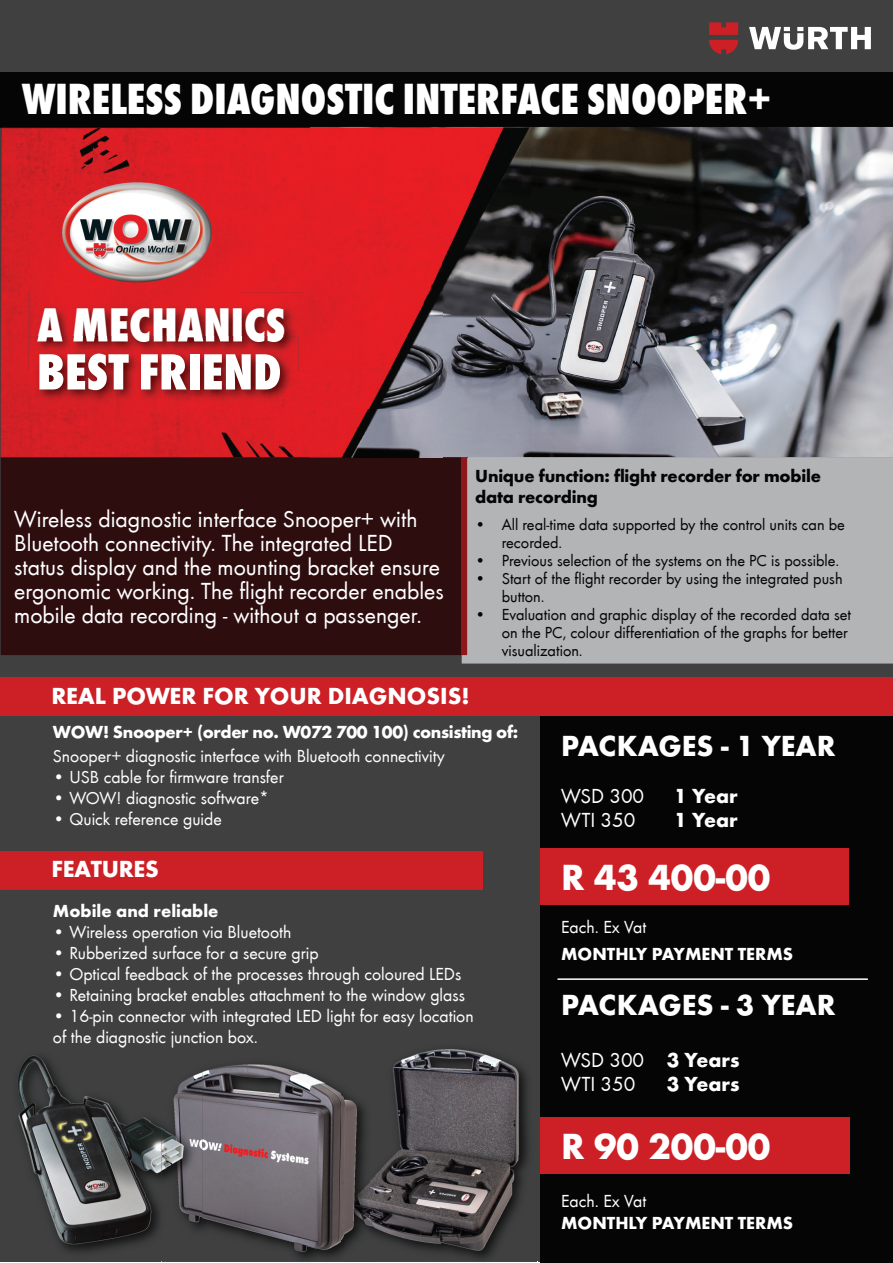
<style>
.page{position:relative;width:893px;height:1263px;background:#fff}
.page>*{position:absolute;margin:0;border:0;box-sizing:border-box;transform-origin:0 0}
.t1{font:800 condensed 52.8px "Wuerth";color:#fff}
.t2{font:800 condensed 48.75px "Wuerth";color:#fff}
.t3{font:800 condensed 45px "Wuerth";color:#fff}
.t4{font:700 37.5px "Wuerth";color:#fff}
.t5{font:700 30px "Wuerth";color:#fff}
.t6{font:24px/24px "Wuerth";color:#fff}
.t7{font:700 24px "Wuerth";color:#fff}
.t8{font:21px/24px "Wuerth";color:#fff}
.t9{font:700 21px/24px "Wuerth";color:#fff}
.t10{font:18px/21px "Wuerth";color:#fff}
.t11{font:700 18px "Wuerth";color:#fff}
.t12{font:700 18px/21.6px "Wuerth";letter-spacing:-.015em;color:#040504}
.t13{font:700 18px "Wuerth";letter-spacing:-.02em;color:#fff}
.t14{font:16.5px/18px "Wuerth";color:#040504}
</style>
<div class="page">
<div style="left:0;top:0;width:893px;height:1262px;background:#404041"></div>
<div style="left:462px;top:457px;width:431px;height:206px;background:#b2b4b6"></div>
<div style="left:1px;top:458px;width:461px;height:197px;background:#2e0d0f"></div>
<div style="left:462px;top:457px;width:5px;height:198px;background:#8d171a"></div>
<svg style="left:709px;top:22px;width:29px;height:32px"></svg>
<svg style="left:749px;top:27px;width:122px;height:23px"></svg>
<div style="left:0;top:72px;width:893px;height:56px;background:#040504"></div>
<div style="left:540px;top:716px;width:353px;height:547px;background:#040504"></div>
<img style="left:375px;top:1049px;width:153px;height:210px">
<div style="left:540px;top:849px;width:309px;height:56px;background:#cd2026"></div>
<div style="left:540px;top:1117px;width:309px;height:56px;background:#cd2026"></div>
<hr style="left:557px;top:978px;width:311px;height:2px;background:#fff">
<div style="left:0;top:677px;width:893px;height:39px;background:#cd2026"></div>
<div style="left:0;top:851px;width:483px;height:38px;background:#cd2026"></div>
<img style="left:344px;top:1093px;width:31px;height:158px">
<img style="left:165px;top:1064px;width:179px;height:198px">
<img style="left:165px;top:1064px;width:37px;height:197px">
<img style="left:18px;top:1056px;width:144px;height:192px">
<img style="left:162px;top:1126px;width:3px;height:54px">
<img style="left:165px;top:1064px;width:23px;height:184px">
<img style="left:1px;top:127px;width:892px;height:330px">
<img style="left:467px;top:457px;width:63px;height:1px">
<img style="left:1px;top:457px;width:461px;height:1px">
<img style="left:310px;top:128px;width:220px;height:329px">
<img style="left:30px;top:158px;width:211px;height:134px">
<img style="left:28px;top:292px;width:275px;height:79px">
<img style="left:37px;top:308px;width:248px;height:29px">
<img style="left:28px;top:337px;width:271px;height:83px">
<img style="left:37px;top:337px;width:248px;height:5px">
<h3 class="t3" style="left:22px;top:67px;width:751px">WIRELESS DIAGNOSTIC INTERFACE SNOOPER+</h3>
<h2 class="t2" style="left:37px;top:291px;width:250px">A MECHANICS</h2>
<h1 class="t1" style="left:37px;top:335px;width:246px">BEST FRIEND</h1>
<h3 class="t6" style="left:14px;top:505px;width:431px">Wireless diagnostic interface Snooper+ with Bluetooth connectivity. The integrated LED status display and the mounting bracket ensure ergonomic working. The flight recorder enables mobile data recording - without a passenger.</h3>
<p class="t12" style="left:475px;top:463px;width:347px">Unique function: flight recorder for mobile data recording</p>
<p class="t14" style="left:502px;top:514px;width:345px;text-indent:-27px">• All real-time data supported by the control units can be recorded.</p>
<p class="t14" style="left:475px;top:550px;width:366px">• Previous selection of the systems on the PC is possible.</p>
<p class="t14" style="left:502px;top:568px;width:342px;text-indent:-27px">• Start of the flight recorder by using the integrated push button.</p>
<p class="t14" style="left:502px;top:604px;width:351px;text-indent:-27px">• Evaluation and graphic display of the recorded data set on the PC, colour differentiation of the graphs for better visualization.</p>
<h3 class="t7" style="left:51px;top:678px;width:420px">REAL POWER FOR YOUR DIAGNOSIS!</h3>
<p class="t13" style="left:53px;top:718px;width:467px">WOW! Snooper+ (order no. W072 700 100) consisting of:</p>
<p class="t10" style="left:53px;top:745px;width:393px">Snooper+ diagnostic interface with Bluetooth connectivity</p>
<p class="t10" style="left:53px;top:766px;width:232px">• USB cable for firmware transfer</p>
<p class="t10" style="left:53px;top:787px;width:218px">• WOW! diagnostic software*</p>
<p class="t10" style="left:53px;top:808px;width:170px">• Quick reference guide</p>
<h3 class="t7" style="left:51px;top:852px;width:109px">FEATURES</h3>
<p class="t11" style="left:53px;top:898px;width:167px">Mobile and reliable</p>
<p class="t10" style="left:53px;top:921px;width:240px">• Wireless operation via Bluetooth</p>
<p class="t10" style="left:53px;top:942px;width:267px">• Rubberized surface for a secure grip</p>
<p class="t10" style="left:53px;top:963px;width:410px">• Optical feedback of the processes through coloured LEDs</p>
<p class="t10" style="left:53px;top:984px;width:414px">• Retaining bracket enables attachment to the window glass</p>
<p class="t10" style="left:53px;top:1005px;width:422px">• 16-pin connector with integrated LED light for easy location of the diagnostic junction box.</p>
<h3 class="t5" style="left:561px;top:724px;width:276px">PACKAGES - 1 YEAR</h3>
<p class="t8" style="left:561px;top:783px;width:85px">WSD 300<br>WTI 350</p>
<p class="t9" style="left:674px;top:783px;width:65px">1 Year<br>1 Year</p>
<h3 class="t4" style="left:561px;top:850px;width:211px">R 43 400-00</h3>
<p class="t10" style="left:561px;top:915px;width:87px">Each. Ex Vat</p>
<p class="t11" style="left:561px;top:940px;width:233px">MONTHLY PAYMENT TERMS</p>
<h3 class="t5" style="left:561px;top:983px;width:276px">PACKAGES - 3 YEAR</h3>
<p class="t8" style="left:561px;top:1046px;width:85px">WSD 300<br>WTI 350</p>
<p class="t9" style="left:667px;top:1046px;width:74px">3 Years<br>3 Years</p>
<h3 class="t4" style="left:561px;top:1118px;width:211px">R 90 200-00</h3>
<p class="t10" style="left:561px;top:1189px;width:87px">Each. Ex Vat</p>
<p class="t11" style="left:561px;top:1209px;width:233px">MONTHLY PAYMENT TERMS</p>
</div>
